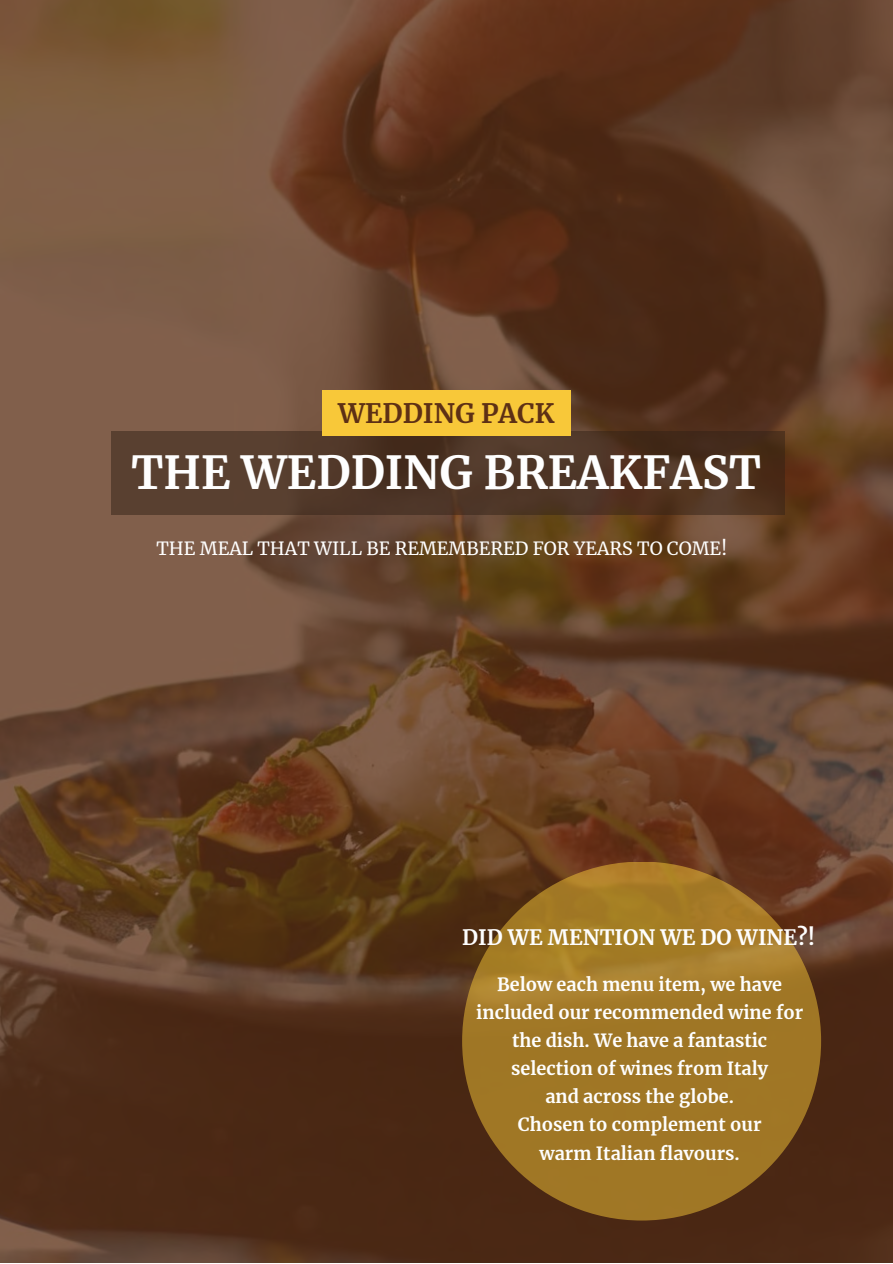
<style>
.page{position:relative;width:893px;height:1264px;background:#fff}
.page>*{position:absolute;margin:0;border:0;box-sizing:border-box;transform-origin:0 0}
.t1{font:700 45px "Merriweather";color:#fefefe}
.t2{font:700 26.55px "Merriweather";color:#5d3015}
.t3{font:700 21px "Merriweather";color:#fefefe}
.t4{font:700 18px/28px "Merriweather";color:#fefefe;text-align:center}
.t5{font:18px "Merriweather";color:#fff}
</style>
<div class="page">
<img style="left:0;top:0;width:892px;height:1262px">
<svg style="left:111px;top:431px;width:674px;height:84px;background:#503626"></svg>
<div style="left:322px;top:390px;width:248px;height:46px;background:#f8c839"></div>
<svg style="left:462px;top:861px;width:359px;height:359px;background:#a27926"></svg>
<p class="t2" style="left:338px;top:397px;width:218px">WEDDING PACK</p>
<p class="t1" style="left:131px;top:445px;width:631px">THE WEDDING BREAKFAST</p>
<p class="t5" style="left:156px;top:537px;width:572px">THE MEAL THAT WILL BE REMEMBERED FOR YEARS TO COME!</p>
<p class="t3" style="left:462px;top:924px;width:354px">DID WE MENTION WE DO WINE?!</p>
<p class="t4" style="left:476px;top:970px;width:328px">Below each menu item, we have included our recommended wine for the dish. We have a fantastic</p>
<p class="t4" style="left:511px;top:1054px;width:258px">selection of wines from Italy</p>
<p class="t4" style="left:545px;top:1082px;width:190px">and across the globe.</p>
<p class="t4" style="left:518px;top:1110px;width:245px">Chosen to complement our</p>
<p class="t4" style="left:539px;top:1139px;width:201px">warm Italian flavours.</p>
</div>
